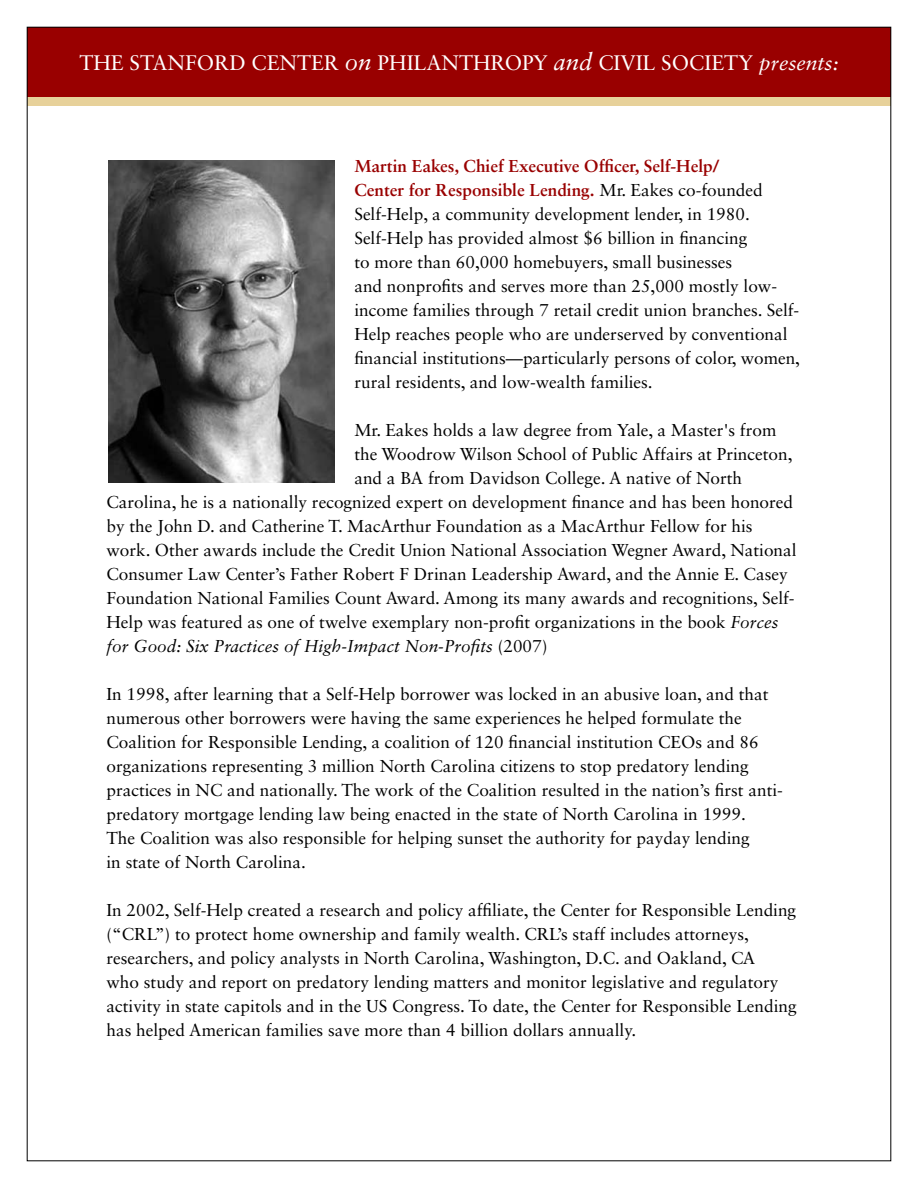
<style>
.page{position:relative;width:918px;height:1188px;background:#fff}
.page>*{position:absolute;margin:0;border:0;box-sizing:border-box;transform-origin:0 0}
.t1{font:21px "Sabon LT Std";color:#fff}
.t2{font:17.25px/24px "Sabon LT Std";color:#000}
.t3{font:italic 17.25px "Sabon LT Std";color:#000}
.s1{font-style:italic;font-size:24px}
.s2{font-style:italic}
.s3{font-weight:700;color:#900}
.s4{font-style:normal}
</style>
<div class="page">
<div style="left:27px;top:27px;width:864px;height:71px;background:#900"></div>
<div style="left:27px;top:97px;width:864px;height:9px;background:#e7d19a"></div>
<img style="left:108px;top:160px;width:226px;height:323px">
<p class="t1" style="left:79px;top:50px;width:761px">The Stanford Center <span class="s1">on</span> philanthropy <span class="s1">and</span> civil society <span class="s2">presents:</span></p>
<p class="t2" style="left:354px;top:154px;width:447px"><span class="s3">Martin Eakes, Chief Executive Officer, Self-Help/<br>Center for Responsible Lending.</span> Mr. Eakes co-founded Self-Help, a community development lender, in 1980.<br>Self-Help has provided almost $6 billion in financing<br>to more than 60,000 homebuyers, small businesses<br>and nonprofits and serves more than 25,000 mostly low&shy;income families through 7 retail credit union branches. Self-Help reaches people who are underserved by conventional financial institutions—particularly persons of color, women, rural residents, and low-wealth families.</p>
<p class="t2" style="left:354px;top:418px;width:424px">Mr. Eakes holds a law degree from Yale, a Master's from</p>
<p class="t2" style="left:354px;top:442px;width:440px">the Woodrow Wilson School of Public Affairs at Princeton,</p>
<p class="t2" style="left:354px;top:466px;width:389px">and a BA from Davidson College. A native of North</p>
<p class="t2" style="left:107px;top:490px;width:688px">Carolina, he is a nationally recognized expert on development finance and has been honored</p>
<p class="t2" style="left:107px;top:514px;width:648px">by the John D. and Catherine T. MacArthur Foundation as a MacArthur Fellow for his</p>
<p class="t2" style="left:107px;top:538px;width:692px">work. Other awards include the Credit Union National Association Wegner Award, National</p>
<p class="t2" style="left:107px;top:562px;width:683px">Consumer Law Center’s Father Robert F Drinan Leadership Award, and the Annie E. Casey</p>
<p class="t2" style="left:107px;top:586px;width:690px">Foundation National Families Count Award. Among its many awards and recognitions, Self-</p>
<p class="t2" style="left:107px;top:610px;width:673px">Help was featured as one of twelve exemplary non-profit organizations in the book <span class="s2">Forces</span></p>
<p class="t3" style="left:107px;top:636px;width:443px">for Good: Six Practices of High-Impact Non-Profits <span class="s4">(2007)</span></p>
<p class="t2" style="left:107px;top:682px;width:678px">In 1998, after learning that a Self-Help borrower was locked in an abusive loan, and that numerous other borrowers were having the same experiences he helped formulate the Coalition for Responsible Lending, a coalition of 120 financial institution CEO s and 86 organizations representing 3 million North Carolina citizens to stop predatory lending practices in NC and nationally. The work of the Coalition resulted in the nation’s first anti&shy;predatory mortgage lending law being enacted in the state of North Carolina in 1999.<br>The Coalition was also responsible for helping sunset the authority for payday lending<br>in state of North Carolina.</p>
<p class="t2" style="left:107px;top:898px;width:692px">In 2002, Self-Help created a research and policy affiliate, the Center for Responsible Lending (“CRL”) to protect home ownership and family wealth. CRL’s staff includes attorneys, researchers, and policy analysts in North Carolina, Washington, D.C. and Oakland, CA<br>who study and report on predatory lending matters and monitor legislative and regulatory activity in state capitols and in the US Congress. To date, the Center for Responsible Lending has helped American families save more than 4 billion dollars annually.</p>
</div>
